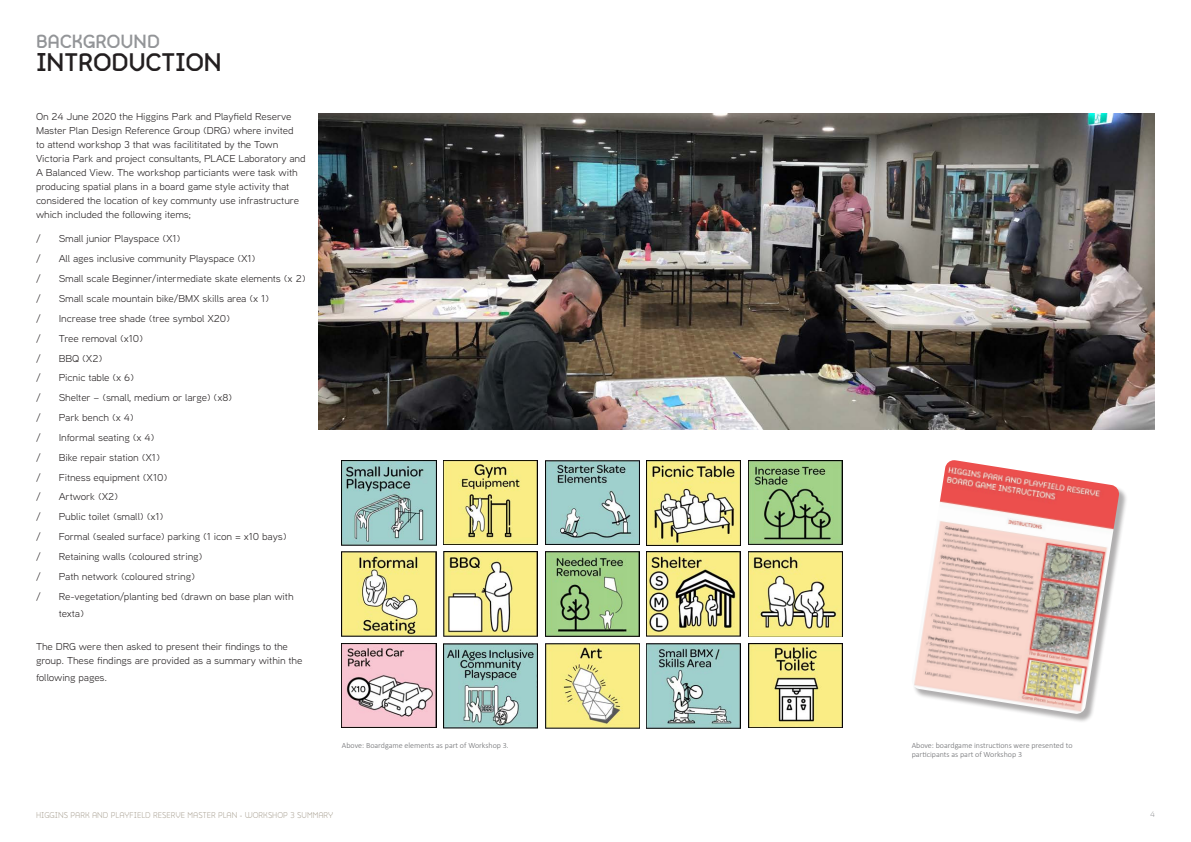
<style>
.page{position:relative;width:1191px;height:842px;background:#fff}
.page>*{position:absolute;margin:0;border:0;box-sizing:border-box;transform-origin:0 0}
.Heading_1{font:24px "Salto Alto OT Forty";color:#231f20}
.Title_Small_Grey{font:18px "Salto Alto OT Forty";color:#939598}
.Body_Copy-10pt{font:10px/14px "Aaux Next Wide";letter-spacing:-.01em;color:#231f20}
.Image_Caption{font:300 8px/9.6px "Calibri";color:#6c6d70}
.t1{font:8px "Salto Alto OT Thirty Six";color:#a9a193}
.t2{font:300 8px "Aaux Next Wide";color:#808285}
</style>
<div class="page">
<img style="left:318px;top:113px;width:837px;height:317px">
<div style="left:912px;top:461px;width:216px;height:262px;background:#231f20;opacity:.36"></div>
<img style="left:912px;top:460px;width:207px;height:254px">
<img style="left:342px;top:460px;width:94px;height:85px">
<img style="left:342px;top:552px;width:94px;height:85px">
<img style="left:342px;top:643px;width:94px;height:85px">
<img style="left:443px;top:460px;width:94px;height:85px">
<img style="left:443px;top:552px;width:94px;height:84px">
<img style="left:443px;top:643px;width:94px;height:85px">
<img style="left:545px;top:460px;width:94px;height:85px">
<img style="left:545px;top:552px;width:94px;height:84px">
<img style="left:545px;top:643px;width:94px;height:85px">
<img style="left:646px;top:460px;width:94px;height:85px">
<img style="left:646px;top:552px;width:94px;height:85px">
<img style="left:646px;top:643px;width:94px;height:85px">
<img style="left:748px;top:460px;width:94px;height:85px">
<img style="left:748px;top:552px;width:94px;height:85px">
<img style="left:748px;top:643px;width:94px;height:85px">
<p class="Title_Small_Grey" style="left:36px;top:29px;width:125px">BACKGROUND</p>
<p class="Heading_1" style="left:36px;top:46px;width:187px">INTRODUCTION</p>
<p class="Body_Copy-10pt" style="left:36px;top:110px;width:271px">On 24 June 2020 the Higgins Park and Playfield Reserve Master Plan Design Reference Group (DRG) where invited<br>to attend workshop 3 that was facilititated by the Town Victoria Park and project consultants, PLACE Laboratory and A Balanced View. The workshop particiants were task with producing spatial plans in a board game style activity that considered the location of key communty use infrastructure which included the following items;</p>
<p class="Body_Copy-10pt" style="left:36px;top:232px;width:6px">/</p>
<p class="Body_Copy-10pt" style="left:59px;top:232px;width:123px">Small junior Playspace (X1)</p>
<p class="Body_Copy-10pt" style="left:36px;top:252px;width:6px">/</p>
<p class="Body_Copy-10pt" style="left:59px;top:252px;width:198px">All ages inclusive community Playspace (X1)</p>
<p class="Body_Copy-10pt" style="left:36px;top:271px;width:6px">/</p>
<p class="Body_Copy-10pt" style="left:59px;top:271px;width:248px">Small scale Beginner/intermediate skate elements (x 2)</p>
<p class="Body_Copy-10pt" style="left:36px;top:291px;width:6px">/</p>
<p class="Body_Copy-10pt" style="left:59px;top:291px;width:212px">Small scale mountain bike/BMX skills area (x 1)</p>
<p class="Body_Copy-10pt" style="left:36px;top:311px;width:6px">/</p>
<p class="Body_Copy-10pt" style="left:59px;top:311px;width:173px">Increase tree shade (tree symbol X20)</p>
<p class="Body_Copy-10pt" style="left:36px;top:331px;width:6px">/</p>
<p class="Body_Copy-10pt" style="left:59px;top:331px;width:86px">Tree removal (x10)</p>
<p class="Body_Copy-10pt" style="left:36px;top:351px;width:6px">/</p>
<p class="Body_Copy-10pt" style="left:59px;top:351px;width:45px">BBQ (X2)</p>
<p class="Body_Copy-10pt" style="left:36px;top:371px;width:6px">/</p>
<p class="Body_Copy-10pt" style="left:59px;top:371px;width:77px">Picnic table (x 6)</p>
<p class="Body_Copy-10pt" style="left:36px;top:390px;width:6px">/</p>
<p class="Body_Copy-10pt" style="left:59px;top:390px;width:175px">Shelter – (small, medium or large) (x8)</p>
<p class="Body_Copy-10pt" style="left:36px;top:410px;width:6px">/</p>
<p class="Body_Copy-10pt" style="left:59px;top:410px;width:76px">Park bench (x 4)</p>
<p class="Body_Copy-10pt" style="left:36px;top:430px;width:6px">/</p>
<p class="Body_Copy-10pt" style="left:59px;top:430px;width:97px">Informal seating (x 4)</p>
<p class="Body_Copy-10pt" style="left:36px;top:450px;width:6px">/</p>
<p class="Body_Copy-10pt" style="left:59px;top:450px;width:103px">Bike repair station (X1)</p>
<p class="Body_Copy-10pt" style="left:36px;top:470px;width:6px">/</p>
<p class="Body_Copy-10pt" style="left:59px;top:470px;width:110px">Fitness equipment (X10)</p>
<p class="Body_Copy-10pt" style="left:36px;top:490px;width:6px">/</p>
<p class="Body_Copy-10pt" style="left:59px;top:490px;width:61px">Artwork (X2)</p>
<p class="Body_Copy-10pt" style="left:36px;top:509px;width:6px">/</p>
<p class="Body_Copy-10pt" style="left:59px;top:509px;width:106px">Public toilet (small) (x1)</p>
<p class="Body_Copy-10pt" style="left:36px;top:529px;width:6px">/</p>
<p class="Body_Copy-10pt" style="left:59px;top:529px;width:229px">Formal (sealed surface) parking (1 icon = x10 bays)</p>
<p class="Body_Copy-10pt" style="left:36px;top:549px;width:6px">/</p>
<p class="Body_Copy-10pt" style="left:59px;top:549px;width:145px">Retaining walls (coloured string)</p>
<p class="Body_Copy-10pt" style="left:36px;top:569px;width:6px">/</p>
<p class="Body_Copy-10pt" style="left:59px;top:569px;width:138px">Path network (coloured string)</p>
<p class="Body_Copy-10pt" style="left:36px;top:589px;width:6px">/</p>
<p class="Body_Copy-10pt" style="left:59px;top:587px;width:236px;line-height:17px">Re-vegetation/planting bed (drawn on base plan with texta)</p>
<p class="Body_Copy-10pt" style="left:36px;top:640px;width:268px">The DRG were then asked to present their findings to the group. These findings are provided as a summary within the</p>
<p class="Body_Copy-10pt" style="left:36px;top:671px;width:73px">following pages.</p>
<p class="Image_Caption" style="left:342px;top:740px;width:168px">Above: Boardgame elements as part of Workshop 3.</p>
<p class="Image_Caption" style="left:911px;top:740px;width:162px">Above: boardgame instructions were presented to participants as part of Workshop 3</p>
<p class="t1" style="left:36px;top:809px;width:299px">HIGGINS PARK AND PLAYFIELD RESERVE MASTER PLAN - WORKSHOP 3 SUMMARY</p>
<p class="t2" style="left:1150px;top:809px;width:6px">4</p>
</div>
